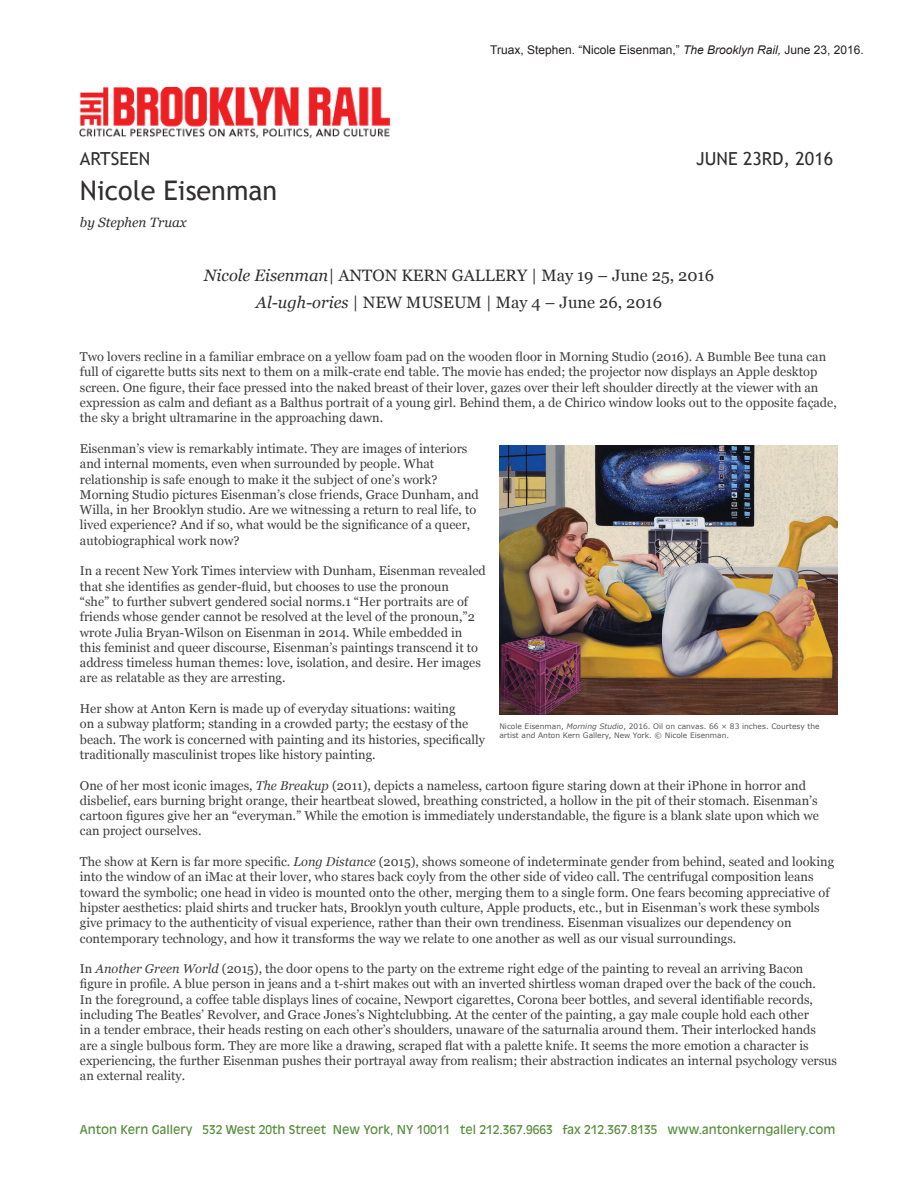
<style>
.page{position:relative;width:918px;height:1188px;background:#fff}
.page>*{position:absolute;margin:0;border:0;box-sizing:border-box;transform-origin:0 0}
.t1{font:27px "Trebuchet MS";color:#312f30}
.t2{font:18px "Trebuchet MS";color:#312f30}
.t3{font:16.5px/27px "Georgia";color:#312f30;text-align:center}
.t4{font:italic 13.5px "Georgia";color:#312f30}
.t5{font:12.75px/15.3px "Georgia";color:#3e3e3f}
.t6{font:12px "Antique Olive";color:#598f3f}
.t7{font:12px "Arial";color:#231f20}
.t8{font:7.5px/9px "Verdana";color:#57585a}
.s1{font-style:italic}
</style>
<div class="page">
<img style="left:499px;top:446px;width:339px;height:269px">
<img style="left:80px;top:87px;width:311px;height:51px">
<p class="t7" style="left:490px;top:42px;width:375px">Truax, Stephen. “Nicole Eisenman,” <span class="s1">The Brooklyn Rail,</span> June 23, 2016.</p>
<h2 class="t2" style="left:80px;top:148px;width:72px">ARTSEEN</h2>
<h2 class="t2" style="left:696px;top:148px;width:138px">JUNE 23RD, 2016</h2>
<h1 class="t1" style="left:80px;top:175px;width:199px">Nicole Eisenman</h1>
<p class="t4" style="left:80px;top:213px;width:108px">by Stephen Truax</p>
<p class="t3" style="left:204px;top:261px;width:512px"><span class="s1">Nicole Eisenman</span>| ANTON KERN GALLERY | May 19 – June 25, 2016<br><span class="s1">Al-ugh-ories</span> | NEW MUSEUM | May 4 – June 26, 2016</p>
<p class="t5" style="left:80px;top:349px;width:758px">Two lovers recline in a familiar embrace on a yellow foam pad on the wooden floor in Morning Studio (2016). A Bumble Bee tuna can full of cigarette butts sits next to them on a milk-crate end table. The movie has ended; the projector now displays an Apple desktop screen. One figure, their face pressed into the naked breast of their lover, gazes over their left shoulder directly at the viewer with an expression as calm and defiant as a Balthus portrait of a young girl. Behind them, a de Chirico window looks out to the opposite façade, the sky a bright ultramarine in the approaching dawn.</p>
<p class="t5" style="left:80px;top:440px;width:400px">Eisenman’s view is remarkably intimate. They are images of interiors and internal moments, even when surrounded by people. What relationship is safe enough to make it the subject of one’s work?<br>Morning Studio pictures Eisenman’s close friends, Grace Dunham, and Willa, in her Brooklyn studio. Are we witnessing a return to real life, to lived experience? And if so, what would be the significance of a queer, autobiographical work now?</p>
<p class="t5" style="left:80px;top:563px;width:407px">In a recent New York Times interview with Dunham, Eisenman revealed that she identifies as gender-fluid, but chooses to use the pronoun<br>“she” to further subvert gendered social norms.1 “Her portraits are of friends whose gender cannot be resolved at the level of the pronoun,”2 wrote Julia Bryan-Wilson on Eisenman in 2014. While embedded in this feminist and queer discourse, Eisenman’s paintings transcend it to address timeless human themes: love, isolation, and desire. Her images are as relatable as they are arresting.</p>
<p class="t5" style="left:80px;top:700px;width:407px">Her show at Anton Kern is made up of everyday situations: waiting<br>on a subway platform; standing in a crowded party; the ecstasy of the beach. The work is concerned with painting and its histories, specifically traditionally masculinist tropes like history painting.</p>
<p class="t5" style="left:80px;top:777px;width:741px">One of her most iconic images, <span class="s1">The Breakup</span> (2011), depicts a nameless, cartoon figure staring down at their iPhone in horror and disbelief, ears burning bright orange, their heartbeat slowed, breathing constricted, a hollow in the pit of their stomach. Eisenman’s cartoon figures give her an “everyman.” While the emotion is immediately understandable, the figure is a blank slate upon which we can project ourselves.</p>
<p class="t5" style="left:80px;top:853px;width:756px">The show at Kern is far more specific. <span class="s1">Long Distance</span> (2015), shows someone of indeterminate gender from behind, seated and looking into the window of an iMac at their lover, who stares back coyly from the other side of video call. The centrifugal composition leans toward the symbolic; one head in video is mounted onto the other, merging them to a single form. One fears becoming appreciative of hipster aesthetics: plaid shirts and trucker hats, Brooklyn youth culture, Apple products, etc., but in Eisenman’s work these symbols give primacy to the authenticity of visual experience, rather than their own trendiness. Eisenman visualizes our dependency on contemporary technology, and how it transforms the way we relate to one another as well as our visual surroundings.</p>
<p class="t5" style="left:80px;top:961px;width:759px">In <span class="s1">Another Green World</span> (2015), the door opens to the party on the extreme right edge of the painting to reveal an arriving Bacon figure in profile. A blue person in jeans and a t-shirt makes out with an inverted shirtless woman draped over the back of the couch.<br>In the foreground, a coffee table displays lines of cocaine, Newport cigarettes, Corona beer bottles, and several identifiable records, including The Beatles’ Revolver, and Grace Jones’s Nightclubbing. At the center of the painting, a gay male couple hold each other<br>in a tender embrace, their heads resting on each other’s shoulders, unaware of the saturnalia around them. Their interlocked hands are a single bulbous form. They are more like a drawing, scraped flat with a palette knife. It seems the more emotion a character is experiencing, the further Eisenman pushes their portrayal away from realism; their abstraction indicates an internal psychology versus an external reality.</p>
<p class="t8" style="left:499px;top:721px;width:322px">Nicole Eisenman, <span class="s1">Morning Studio</span>, 2016. Oil on canvas. 66 × 83 inches. Courtesy the artist and Anton Kern Gallery, New York. © Nicole Eisenman.</p>
<p class="t6" style="left:80px;top:1122px;width:757px">Anton Kern Gallery 532 West 20th Street New York, NY 10011 tel 212.367.9663 fax 212.367.8135 www.antonkerngallery.com</p>
</div>
